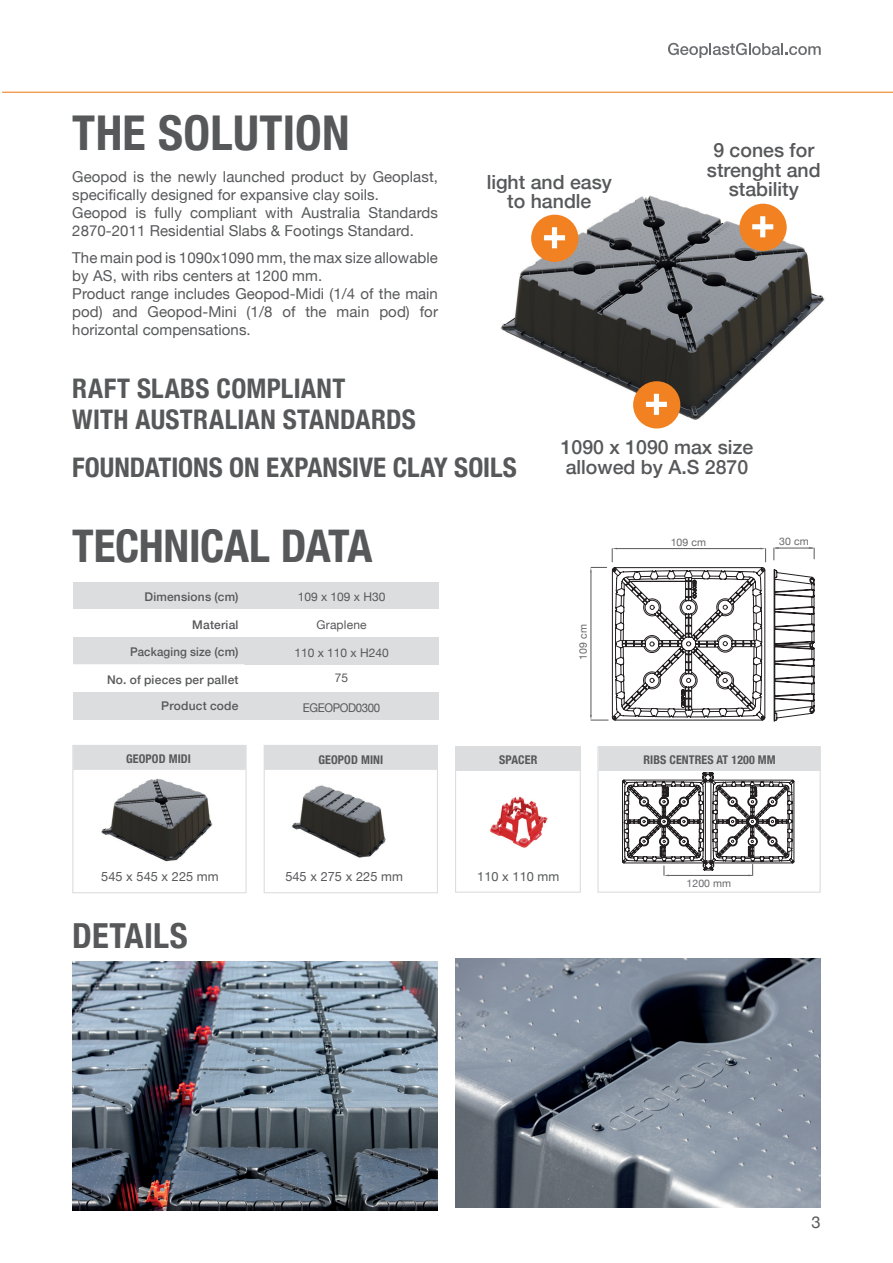
<style>
.page{position:relative;width:893px;height:1263px;background:#fff}
.page>*{position:absolute;margin:0;border:0;box-sizing:border-box;transform-origin:0 0}
.Heading{font:700 condensed 48px "Helvetica Neue";letter-spacing:.005em;color:#57585a}
.Heading-2{font:700 condensed 45px "Helvetica Neue";letter-spacing:-.01em;color:#57585a}
.t1{font:700 condensed 34.5px "Helvetica Neue";letter-spacing:.01em;color:#57585a}
.Panel_Head{font:700 condensed 27px "Helvetica Neue";letter-spacing:.005em;color:#57585a}
.t2{font:500 19.5px/19.5px "Helvetica Neue";color:#57585a;text-align:center}
.t3{font:16.5px "Helvetica Neue";color:#57585a}
.Body{font:15px/18px "Helvetica Neue";letter-spacing:.005em;color:#57585a}
.Body-2{font:12.75px "Helvetica Neue";letter-spacing:.005em;color:#57585a}
.t4{font:500 12px "Helvetica Neue";letter-spacing:.015em;color:#57585a}
.t5{font:700 condensed 12px "Helvetica Neue";letter-spacing:.01em;color:#57585a}
.Body_B75{font:12px "Helvetica Neue";color:#57585a}
.t6{font:500 12px "Helvetica Neue";letter-spacing:.015em;color:#57585a;scale:.95 1}
.Body_B75-2{font:12px "Helvetica Neue";letter-spacing:-.03em;color:#57585a;scale:.95 1}
.t7{font:10.5px "Helvetica Neue";letter-spacing:.01em;color:#69696c}
</style>
<div class="page">
<hr style="left:2px;top:92px;width:891px;height:1px;background:#f18121">
<svg style="left:668px;top:43px;width:153px;height:15px"></svg>
<img style="left:455px;top:958px;width:366px;height:250px">
<img style="left:501px;top:195px;width:324px;height:230px">
<div style="left:633px;top:381px;width:47px;height:47px;background:#f18121;border-radius:50%"></div>
<svg style="left:646px;top:394px;width:21px;height:21px"></svg>
<div style="left:531px;top:215px;width:47px;height:47px;background:#f18121;border-radius:50%"></div>
<svg style="left:544px;top:227px;width:21px;height:21px"></svg>
<div style="left:739px;top:204px;width:48px;height:47px;background:#f18121;border-radius:50%"></div>
<svg style="left:752px;top:216px;width:21px;height:21px"></svg>
<img style="left:72px;top:961px;width:366px;height:249px">
<img style="left:292px;top:785px;width:94px;height:73px">
<img style="left:101px;top:778px;width:112px;height:84px">
<div style="left:264px;top:745px;width:174px;height:148px;border:1px solid #dcdddf"></div>
<div style="left:72px;top:745px;width:175px;height:148px;border:1px solid #dcdddf"></div>
<div style="left:73px;top:745px;width:173px;height:25px;background:#dcdddf"></div>
<div style="left:264px;top:745px;width:174px;height:25px;background:#dcdddf"></div>
<img style="left:490px;top:796px;width:58px;height:52px">
<div style="left:455px;top:746px;width:126px;height:147px;border:1px solid #dcdddf"></div>
<div style="left:597px;top:746px;width:224px;height:147px;border:1px solid #dcdddf"></div>
<div style="left:455px;top:746px;width:126px;height:25px;background:#dcdddf"></div>
<div style="left:598px;top:746px;width:223px;height:25px;background:#dcdddf"></div>
<hr style="left:775px;top:548px;width:38px;height:1px;background:#57585a">
<svg style="left:809px;top:547px;width:6px;height:12px"></svg>
<svg style="left:774px;top:547px;width:5px;height:13px"></svg>
<div style="left:73px;top:582px;width:171px;height:27px;background:#dcdddf"></div>
<div style="left:244px;top:582px;width:195px;height:27px;background:#dcdddf"></div>
<div style="left:73px;top:637px;width:171px;height:28px;background:#dcdddf"></div>
<div style="left:244px;top:637px;width:195px;height:28px;background:#dcdddf"></div>
<hr style="left:72px;top:664px;width:172px;height:1px;background:#fff">
<div style="left:73px;top:692px;width:171px;height:28px;background:#dcdddf"></div>
<div style="left:244px;top:692px;width:195px;height:28px;background:#dcdddf"></div>
<svg style="left:590px;top:548px;width:176px;height:173px"></svg>
<svg style="left:774px;top:569px;width:40px;height:152px"></svg>
<svg style="left:622px;top:772px;width:172px;height:104px"></svg>
<p class="Heading" style="left:72px;top:93px;width:279px">THE SOLUTION</p>
<p class="Body" style="left:72px;top:168px;width:367px">Geopod is the newly launched product by Geoplast, specifically designed for expansive clay soils.</p>
<p class="Body" style="left:72px;top:204px;width:367px">Geopod is fully compliant with Australia Standards<br>2870-2011 Residential Slabs &amp; Footings Standard.</p>
<p class="Body" style="left:72px;top:249px;width:367px">The main pod is 1090x1090 mm, the max size allowable by AS, with ribs centers at 1200 mm.</p>
<p class="Body" style="left:72px;top:285px;width:367px;text-align:justify">Product range includes Geopod-Midi (1/4 of the main pod) and Geopod-Mini (1/8 of the main pod) for horizontal compensations.</p>
<p class="t2" style="left:487px;top:170px;width:127px">light and easy</p>
<p class="t2" style="left:507px;top:190px;width:86px">to handle</p>
<p class="t2" style="left:713px;top:139px;width:102px">9 cones for</p>
<p class="t2" style="left:707px;top:158px;width:115px">strenght and stability</p>
<p class="Panel_Head" style="left:72px;top:366px;width:275px">RAFT SLABS COMPLIANT</p>
<p class="Panel_Head" style="left:72px;top:397px;width:345px">WITH AUSTRALIAN STANDARDS</p>
<p class="Panel_Head" style="left:72px;top:445px;width:446px">FOUNDATIONS ON EXPANSIVE CLAY SOILS</p>
<p class="Heading-2" style="left:72px;top:509px;width:302px">TECHNICAL DATA</p>
<p class="t4" style="left:144px;top:587px;width:96px">Dimensions (cm)</p>
<p class="Body_B75" style="left:298px;top:588px;width:89px">109 x 109 x H30</p>
<p class="t4" style="left:192px;top:615px;width:48px">Material</p>
<p class="Body_B75" style="left:316px;top:616px;width:52px">Graplene</p>
<p class="t6" style="left:130px;top:642px;width:116px">Packaging size (cm)</p>
<p class="Body_B75" style="left:294px;top:644px;width:96px">110 x 110 x H240</p>
<p class="t4" style="left:107px;top:670px;width:133px">No. of pieces per pallet</p>
<p class="Body_B75" style="left:335px;top:669px;width:15px">75</p>
<p class="t4" style="left:161px;top:696px;width:79px">Product code</p>
<p class="Body_B75-2" style="left:303px;top:699px;width:83px">EGEOPOD0300</p>
<p class="t2" style="left:561px;top:436px;width:194px">1090 x 1090 max size</p>
<p class="t2" style="left:566px;top:456px;width:184px">allowed by A.S 2870</p>
<p class="t7" style="left:671px;top:534px;width:37px">109 cm</p>
<p class="t7" style="left:779px;top:533px;width:31px">30 cm</p>
<p class="t7" style="left:575px;top:660px;width:37px;rotate:-90deg">109 cm</p>
<p class="t5" style="left:126px;top:748px;width:66px">GEOPOD MIDI</p>
<p class="t5" style="left:318px;top:749px;width:66px">GEOPOD MINI</p>
<p class="t5" style="left:499px;top:749px;width:40px">SPACER</p>
<p class="t5" style="left:643px;top:749px;width:134px">RIBS CENTRES AT 1200 MM</p>
<p class="Body-2" style="left:101px;top:868px;width:119px">545 x 545 x 225 mm</p>
<p class="Body-2" style="left:285px;top:868px;width:119px">545 x 275 x 225 mm</p>
<p class="Body-2" style="left:477px;top:868px;width:84px">110 x 110 mm</p>
<p class="t1" style="left:72px;top:907px;width:117px">DETAILS</p>
<p class="t7" style="left:686px;top:876px;width:46px">1200 mm</p>
<p class="t3" style="left:811px;top:1210px;width:11px">3</p>
</div>
